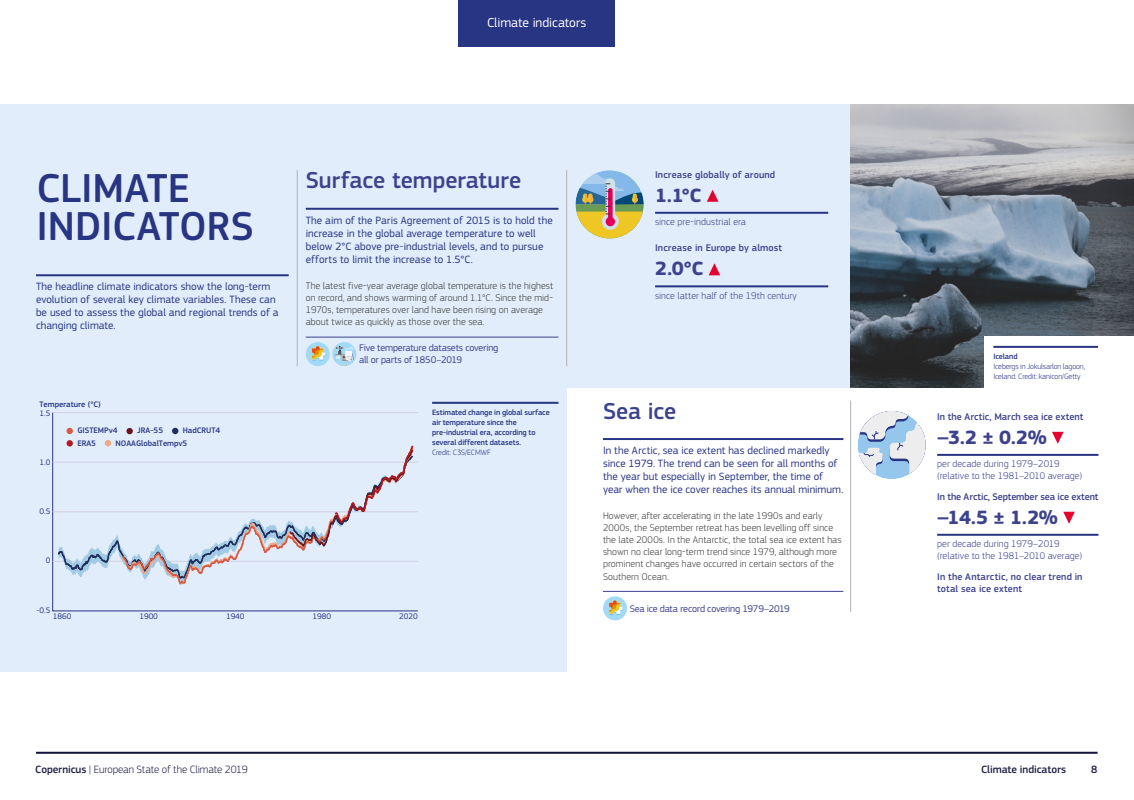
<style>
.page{position:relative;width:1134px;height:800px;background:#fff}
.page>*{position:absolute;margin:0;border:0;box-sizing:border-box;transform-origin:0 0}
.t1{font:500 42px/38px "EC Square Sans Pro";letter-spacing:-.005em;color:#283583}
.t2{font:500 24px "EC Square Sans Pro";letter-spacing:-.005em;color:#3d428d}
.t3{font:700 20px "EC Square Sans Pro";color:#3d428d}
.t4{font:13.5px "EC Square Sans Pro";letter-spacing:-.005em;color:#fff}
.t5{font:11px/13px "EC Square Sans Pro";letter-spacing:.005em;color:#283583}
.t6{font:300 11px "EC Square Sans Pro";letter-spacing:-.01em;color:#212048}
.t7{font:500 11px "EC Square Sans Pro";letter-spacing:-.005em;color:#212048}
.t8{font:300 10px/12px "EC Square Sans Pro";letter-spacing:.005em;color:#3c3c3b}
.t9{font:300 10px/12px "EC Square Sans Pro";letter-spacing:.005em;color:#3d428d}
.t10{font:500 10px/12px "EC Square Sans Pro";letter-spacing:.005em;color:#3d428d}
.t11{font:10px/12px "EC Square Sans Pro";letter-spacing:-.02em;color:#3d428d}
.t12{font:500 8.3px "EC Square Sans Pro";color:#283583}
.t13{font:8.3px "EC Square Sans Pro";color:#283583}
.t14{font:500 8px/10px "EC Square Sans Pro";letter-spacing:-.01em;color:#283583}
.t15{font:300 8px/10px "EC Square Sans Pro";letter-spacing:-.01em;color:#283583}
.s1{font-weight:500}
</style>
<div class="page">
<hr style="left:36px;top:751px;width:1061px;height:2px;background:#14133b">
<div style="left:459px;top:0;width:156px;height:47px;background:#283583"></div>
<div style="left:0;top:104px;width:567px;height:567px;background:#e1edfa"></div>
<div style="left:567px;top:104px;width:284px;height:283px;background:#e1edfa"></div>
<img style="left:851px;top:104px;width:283px;height:283px">
<svg style="left:52px;top:412px;width:366px;height:199px"></svg>
<hr style="left:53px;top:561px;width:365px;height:1px;background:#d3d0e7">
<hr style="left:53px;top:511px;width:365px;height:1px;background:#d3d0e7">
<hr style="left:53px;top:462px;width:365px;height:1px;background:#d3d0e7">
<hr style="left:53px;top:412px;width:365px;height:1px;background:#d3d0e7">
<div style="left:67px;top:427px;width:6px;height:7px;background:#d75a44;border-radius:50%"></div>
<div style="left:126px;top:428px;width:7px;height:6px;background:#6b131f;border-radius:50%"></div>
<div style="left:172px;top:427px;width:6px;height:7px;background:#202f5b;border-radius:50%"></div>
<svg style="left:67px;top:440px;width:6px;height:6px"></svg>
<svg style="left:105px;top:440px;width:6px;height:6px"></svg>
<svg style="left:57px;top:454px;width:64px;height:125px"></svg>
<svg style="left:121px;top:446px;width:293px;height:139px"></svg>
<svg style="left:288px;top:444px;width:126px;height:104px"></svg>
<hr style="left:36px;top:274px;width:253px;height:2px;background:#283583">
<hr style="left:603px;top:438px;width:240px;height:2px;background:#283583">
<hr style="left:603px;top:591px;width:240px;height:1px;background:#3d428d">
<div style="left:603px;top:596px;width:24px;height:24px;background:#a2d9f7;border-radius:50%"></div>
<svg style="left:609px;top:600px;width:14px;height:14px"></svg>
<hr style="left:306px;top:208px;width:252px;height:2px;background:#283583">
<hr style="left:306px;top:337px;width:252px;height:1px;background:#3d428d">
<div style="left:306px;top:342px;width:24px;height:24px;background:#a2d9f7;border-radius:50%"></div>
<svg style="left:312px;top:346px;width:13px;height:14px"></svg>
<div style="left:332px;top:342px;width:24px;height:24px;background:#a2d9f7;border-radius:50%"></div>
<svg style="left:335px;top:346px;width:21px;height:20px"></svg>
<hr style="left:432px;top:402px;width:126px;height:2px;background:#283583">
<hr style="left:937px;top:454px;width:161px;height:2px;background:#283583">
<hr style="left:937px;top:533px;width:161px;height:2px;background:#283583">
<svg style="left:1052px;top:431px;width:11px;height:13px"></svg>
<svg style="left:1063px;top:511px;width:12px;height:12px"></svg>
<div style="left:857px;top:411px;width:69px;height:68px;background:#95c7ed;border-radius:50%"></div>
<svg style="left:858px;top:411px;width:68px;height:64px"></svg>
<div style="left:985px;top:336px;width:149px;height:51px;background:#fff"></div>
<hr style="left:993px;top:346px;width:105px;height:2px;background:#283583">
<hr style="left:850px;top:400px;width:1px;height:211px;background:#b3b2b2">
<hr style="left:297px;top:170px;width:1px;height:196px;background:#b3b2b2">
<hr style="left:566px;top:170px;width:1px;height:196px;background:#b3b2b2">
<hr style="left:655px;top:212px;width:173px;height:2px;background:#283583">
<hr style="left:655px;top:285px;width:173px;height:2px;background:#283583">
<svg style="left:707px;top:190px;width:11px;height:12px"></svg>
<svg style="left:709px;top:263px;width:11px;height:12px"></svg>
<svg style="left:575px;top:173px;width:69px;height:65px"></svg>
<p class="t4" style="left:487px;top:15px;width:101px">Climate indicators</p>
<h1 class="t1" style="left:36px;top:170px;width:219px">CLIMATE<br>INDICATORS</h1>
<p class="t5" style="left:36px;top:280px;width:244px">The headline climate indicators show the long-term evolution of several key climate variables. These can be used to assess the global and regional trends of a changing climate.</p>
<p class="t12" style="left:39px;top:399px;width:63px">Temperature (°C)</p>
<p class="t13" style="left:40px;top:408px;width:12px">1.5</p>
<p class="t13" style="left:40px;top:457px;width:12px">1.0</p>
<p class="t13" style="left:40px;top:506px;width:12px">0.5</p>
<p class="t13" style="left:46px;top:555px;width:6px">0</p>
<p class="t12" style="left:77px;top:426px;width:42px">GISTEMPv4</p>
<p class="t12" style="left:137px;top:426px;width:27px">JRA-55</p>
<p class="t12" style="left:183px;top:426px;width:39px">HadCRUT4</p>
<p class="t12" style="left:77px;top:438px;width:20px">ERA5</p>
<p class="t12" style="left:116px;top:438px;width:73px">NOAAGlobalTempv5</p>
<h2 class="t2" style="left:306px;top:166px;width:217px">Surface temperature</h2>
<p class="t5" style="left:306px;top:214px;width:248px">The aim of the Paris Agreement of 2015 is to hold the increase in the global average temperature to well below 2°C above pre-industrial levels, and to pursue efforts to limit the increase to 1.5°C.</p>
<p class="t8" style="left:306px;top:280px;width:249px">The latest five-year average global temperature is the highest on record, and shows warming of around 1.1°C. Since the mid-1970s, temperatures over land have been rising on average about twice as quickly as those over the sea.</p>
<p class="t11" style="left:359px;top:342px;width:141px">Five temperature datasets covering all or parts of 1850–2019</p>
<p class="t14" style="left:432px;top:407px;width:119px">Estimated change in global surface air temperature since the pre-industrial era, according to several different datasets.</p>
<p class="t15" style="left:432px;top:447px;width:60px">Credit: C3S/ECMWF</p>
<p class="t13" style="left:37px;top:605px;width:15px">-0.5</p>
<p class="t13" style="left:53px;top:611px;width:20px">1860</p>
<p class="t13" style="left:139px;top:611px;width:20px">1900</p>
<p class="t13" style="left:226px;top:611px;width:20px">1940</p>
<p class="t13" style="left:313px;top:611px;width:20px">1980</p>
<p class="t13" style="left:399px;top:611px;width:20px">2020</p>
<p class="t10" style="left:655px;top:169px;width:122px">Increase globally of around</p>
<h3 class="t3" style="left:655px;top:183px;width:48px">1.1°C</h3>
<p class="t9" style="left:655px;top:216px;width:92px">since pre-industrial era</p>
<p class="t10" style="left:655px;top:242px;width:129px">Increase in Europe by almost</p>
<h3 class="t3" style="left:655px;top:257px;width:50px">2.0°C</h3>
<p class="t9" style="left:655px;top:289px;width:143px">since latter half of the 19th century</p>
<h2 class="t2" style="left:603px;top:396px;width:75px">Sea ice</h2>
<p class="t5" style="left:603px;top:444px;width:242px">In the Arctic, sea ice extent has declined markedly since 1979. The trend can be seen for all months of the year but especially in September, the time of year when the ice cover reaches its annual minimum.</p>
<p class="t8" style="left:603px;top:510px;width:240px">However, after accelerating in the late 1990s and early 2000s, the September retreat has been levelling off since the late 2000s. In the Antarctic, the total sea ice extent has shown no clear long-term trend since 1979, although more prominent changes have occurred in certain sectors of the Southern Ocean.</p>
<p class="t11" style="left:630px;top:602px;width:162px">Sea ice data record covering 1979–2019</p>
<p class="t14" style="left:993px;top:351px;width:26px">Iceland</p>
<p class="t15" style="left:993px;top:361px;width:93px">Icebergs in Jokulsarlon lagoon,<br>Iceland. Credit: kanicon/Getty</p>
<p class="t10" style="left:937px;top:410px;width:148px">In the Arctic, March sea ice extent</p>
<h3 class="t3" style="left:937px;top:425px;width:111px">–3.2 ± 0.2%</h3>
<p class="t9" style="left:937px;top:458px;width:146px">per decade during 1979–2019 (relative to the 1981–2010 average)</p>
<p class="t10" style="left:937px;top:490px;width:163px">In the Arctic, September sea ice extent</p>
<h3 class="t3" style="left:937px;top:505px;width:122px">–14.5 ± 1.2%</h3>
<p class="t9" style="left:937px;top:537px;width:146px">per decade during 1979–2019 (relative to the 1981–2010 average)</p>
<p class="t10" style="left:937px;top:570px;width:147px">In the Antarctic, no clear trend in total sea ice extent</p>
<p class="t6" style="left:35px;top:763px;width:214px"><span class="s1">Copernicus</span> | European State of the Climate 2019</p>
<p class="t7" style="left:981px;top:763px;width:87px">Climate indicators</p>
<p class="t7" style="left:1091px;top:763px;width:8px">8</p>
</div>
